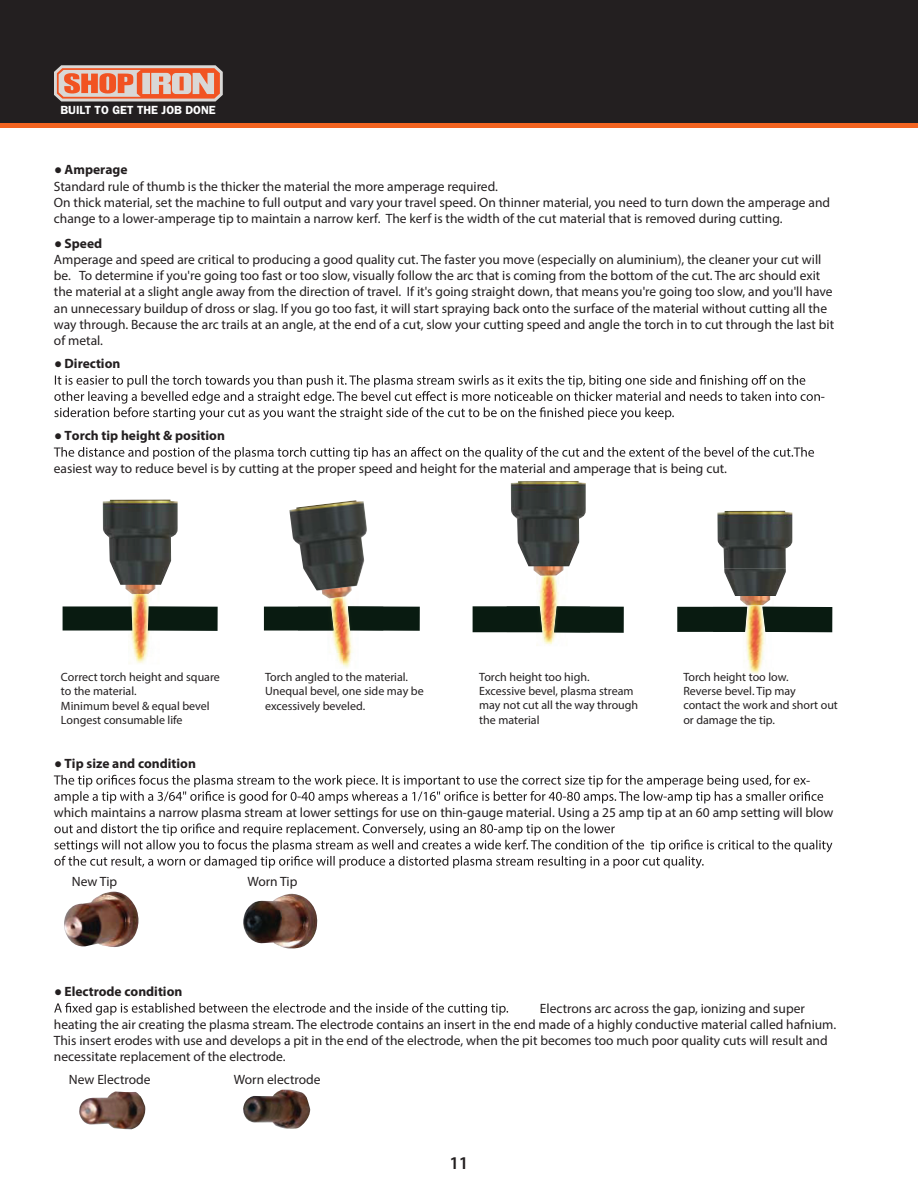
<style>
.page{position:relative;width:918px;height:1188px;background:#fff}
.page>*{position:absolute;margin:0;border:0;box-sizing:border-box;transform-origin:0 0}
.t1{font:600 18px "Myriad Pro";color:#231f20}
.t2{font:13.5px/16.2px "Myriad Pro";color:#231f20}
.t3{font:700 13.5px "Myriad Pro";color:#231f20}
.t4{font:12px/14.4px "Myriad Pro";color:#231f20}
.t5{font:600 11.85px "Franklin Gothic";color:#fff}
.s1{font-family:"Impact";font-weight:400}
</style>
<div class="page">
<div style="left:0;top:0;width:918px;height:128px;background:#231f20"></div>
<div style="left:0;top:123px;width:918px;height:5px;background:#f36421"></div>
<svg style="left:54px;top:65px;width:169px;height:36px;background:#de9a85"></svg>
<img style="left:129px;top:594px;width:21px;height:70px">
<svg style="left:63px;top:606px;width:69px;height:25px;background:#12241a"></svg>
<svg style="left:148px;top:606px;width:70px;height:25px;background:#12241a"></svg>
<img style="left:125px;top:585px;width:31px;height:9px">
<img style="left:103px;top:500px;width:75px;height:85px">
<svg style="left:264px;top:607px;width:34px;height:24px"></svg>
<svg style="left:384px;top:606px;width:36px;height:25px"></svg>
<img style="left:298px;top:599px;width:55px;height:69px">
<img style="left:298px;top:607px;width:36px;height:24px">
<img style="left:348px;top:606px;width:36px;height:25px">
<img style="left:322px;top:591px;width:29px;height:8px">
<img style="left:289px;top:500px;width:78px;height:91px">
<svg style="left:473px;top:606px;width:33px;height:26px"></svg>
<svg style="left:590px;top:606px;width:34px;height:27px"></svg>
<img style="left:506px;top:576px;width:53px;height:70px">
<img style="left:506px;top:606px;width:36px;height:26px">
<img style="left:554px;top:606px;width:36px;height:27px">
<img style="left:528px;top:566px;width:41px;height:10px">
<img style="left:511px;top:481px;width:75px;height:85px">
<svg style="left:677px;top:607px;width:36px;height:25px"></svg>
<svg style="left:797px;top:607px;width:35px;height:25px"></svg>
<img style="left:717px;top:511px;width:75px;height:57px">
<img style="left:713px;top:596px;width:84px;height:79px">
<img style="left:713px;top:607px;width:34px;height:25px">
<img style="left:762px;top:607px;width:35px;height:25px">
<img style="left:740px;top:596px;width:30px;height:9px">
<img style="left:724px;top:568px;width:62px;height:28px">
<img style="left:64px;top:892px;width:75px;height:55px">
<img style="left:243px;top:894px;width:75px;height:55px">
<img style="left:79px;top:1091px;width:67px;height:38px">
<img style="left:243px;top:1090px;width:67px;height:39px">
<svg style="left:54px;top:375px;width:766px;height:45px"></svg>
<svg style="left:54px;top:447px;width:760px;height:13px"></svg>
<svg style="left:54px;top:775px;width:769px;height:29px"></svg>
<svg style="left:54px;top:823px;width:778px;height:46px"></svg>
<svg style="left:54px;top:1003px;width:454px;height:12px"></svg>
<p class="t5" style="left:60px;top:103px;width:157px">BUILT TO GET THE JOB DONE</p>
<p class="t3" style="left:54px;top:161px;width:75px"><span class="s1">●</span> Amperage</p>
<p class="t2" style="left:54px;top:178px;width:778px">Standard rule of thumb is the thicker the material the more amperage required.<br>On thick material, set the machine to full output and vary your travel speed. On thinner material, you need to turn down the amperage and change to a lower-amperage tip to maintain a narrow kerf. The kerf is the width of the cut material that is removed during cutting.</p>
<p class="t2" style="left:54px;top:251px;width:782px">Amperage and speed are critical to producing a good quality cut. The faster you move (especially on aluminium), the cleaner your cut will be. To determine if you're going too fast or too slow, visually follow the arc that is coming from the bottom of the cut. The arc should exit the material at a slight angle away from the direction of travel. If it's going straight down, that means you're going too slow, and you'll have an unnecessary buildup of dross or slag. If you go too fast, it will start spraying back onto the surface of the material without cutting all the way through. Because the arc trails at an angle, at the end of a cut, slow your cutting speed and angle the torch in to cut through the last bit of metal.</p>
<p class="t3" style="left:54px;top:234px;width:50px"><span class="s1">●</span> Speed</p>
<p class="t3" style="left:54px;top:355px;width:68px"><span class="s1">●</span> Direction</p>
<p class="t3" style="left:54px;top:427px;width:172px"><span class="s1">●</span> Torch tip height &amp; position</p>
<p class="t2" style="left:54px;top:460px;width:675px">easiest way to reduce bevel is by cutting at the proper speed and height for the material and amperage that is being cut.</p>
<p class="t2" style="left:821px;top:388px;width:6px">-</p>
<p class="t4" style="left:61px;top:670px;width:160px">Correct torch height and square to the material.<br>Minimum bevel &amp; equal bevel<br>Longest consumable life</p>
<p class="t4" style="left:265px;top:670px;width:160px">Torch angled to the material.<br>Unequal bevel, one side may be excessively beveled.</p>
<p class="t4" style="left:479px;top:669px;width:161px">Torch height too high.<br>Excessive bevel, plasma stream may not cut all the way through the material</p>
<p class="t4" style="left:683px;top:669px;width:156px">Torch height too low.<br>Reverse bevel. Tip may<br>contact the work and short out or damage the tip.</p>
<p class="t3" style="left:54px;top:755px;width:143px"><span class="s1">●</span> Tip size and condition</p>
<p class="t2" style="left:806px;top:772px;width:6px">-</p>
<p class="t2" style="left:54px;top:804px;width:781px">which maintains a narrow plasma stream at lower settings for use on thin-gauge material. Using a 25 amp tip at an 60 amp setting will blow</p>
<p class="t2" style="left:72px;top:874px;width:47px">New Tip</p>
<p class="t2" style="left:247px;top:874px;width:52px">Worn Tip</p>
<p class="t3" style="left:54px;top:983px;width:130px"><span class="s1">●</span> Electrode condition</p>
<p class="t2" style="left:54px;top:1000px;width:784px;text-indent:486px">Electrons arc across the gap, ionizing and super heating the air creating the plasma stream. The electrode contains an insert in the end made of a highly conductive material called hafnium.<br>This insert erodes with use and develops a pit in the end of the electrode, when the pit becomes too much poor quality cuts will result and necessitate replacement of the electrode.</p>
<p class="t2" style="left:69px;top:1071px;width:83px">New Electrode</p>
<p class="t2" style="left:234px;top:1071px;width:88px">Worn electrode</p>
<h1 class="t1" style="left:449px;top:1151px;width:21px">11</h1>
</div>
